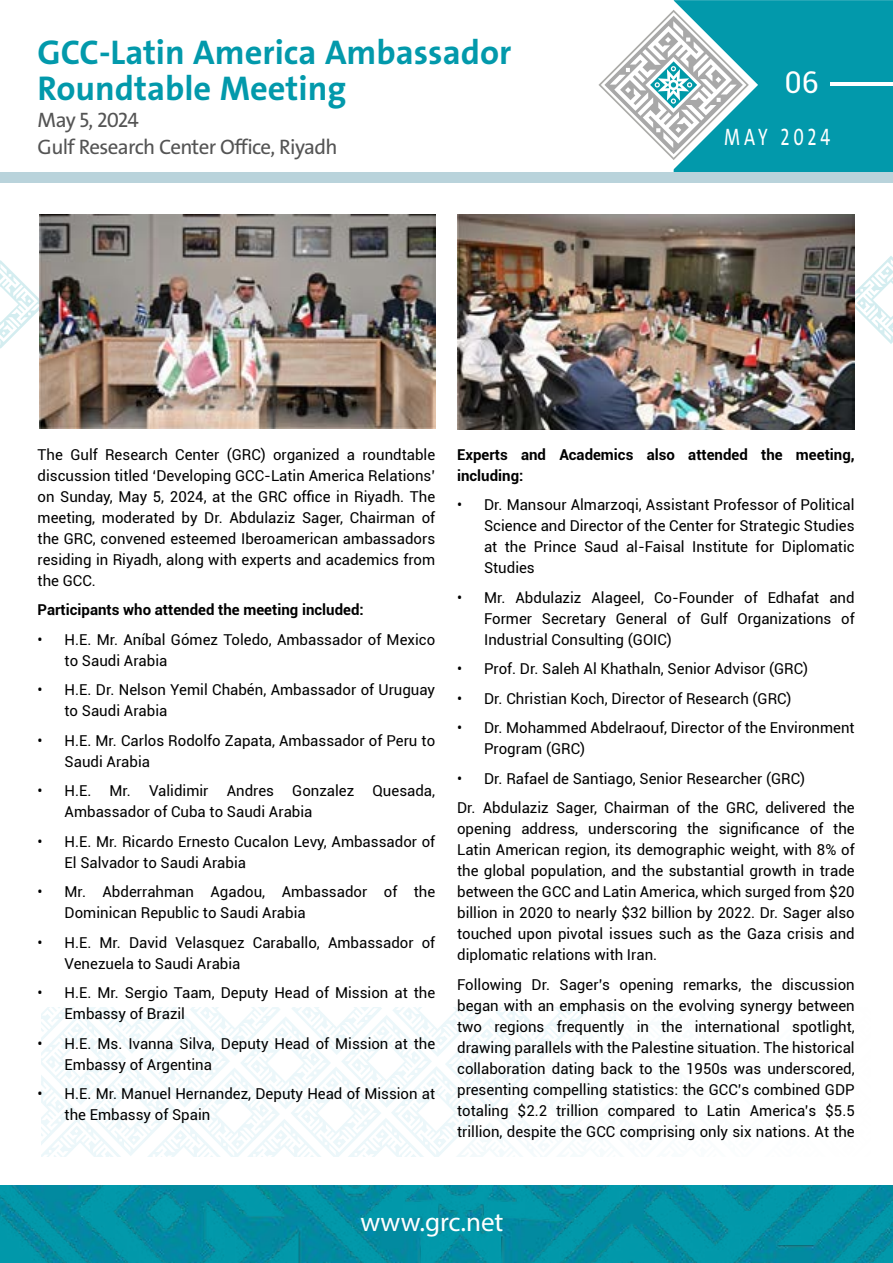
<style>
.page{position:relative;width:893px;height:1263px;background:#fff}
.page>*{position:absolute;margin:0;border:0;box-sizing:border-box;transform-origin:0 0}
.t1{font:700 34.5px/36px "The Sans";color:#0299ab}
.t2{font:30px "Roboto";color:#fff}
.t3{font:27px "Myriad Pro";color:#fff}
.t4{font:24px "The Sans";letter-spacing:.215em;color:#fff;scale:.75 1}
.t5{font:21px/27px "The Sans";letter-spacing:-.03em;color:#545454}
.t6{font:15px/21px "Roboto";color:#000}
.t7{font:700 15px/21px "Roboto";color:#000}
</style>
<div class="page">
<img style="left:0;top:1185px;width:893px;height:78px">
<svg style="left:598px;top:0;width:295px;height:172px"></svg>
<div style="left:0;top:172px;width:893px;height:11px;background:#b9d3db"></div>
<hr style="left:830px;top:82px;width:63px;height:4px;background:#fff">
<svg style="left:855px;top:256px;width:38px;height:88px"></svg>
<svg style="left:0;top:260px;width:40px;height:89px"></svg>
<svg style="left:41px;top:1007px;width:545px;height:150px"></svg>
<img style="left:40px;top:215px;width:396px;height:213px">
<img style="left:457px;top:215px;width:398px;height:214px">
<svg style="left:364px;top:1216px;width:152px;height:15px;background:#028fa3"></svg>
<h1 class="t1" style="left:38px;top:34px;width:475px">GCC-Latin America Ambassador<br>Roundtable Meeting</h1>
<h3 class="t5" style="left:38px;top:106px;width:301px">May 5, 2024<br>Gulf Research Center Office, Riyadh</h3>
<h2 class="t2" style="left:785px;top:62px;width:35px">06</h2>
<h3 class="t4" style="left:724px;top:122px;width:143px">MAY 2024</h3>
<p class="t6" style="left:38px;top:443px;width:399px;text-align:justify">The Gulf Research Center (GRC) organized a roundtable discussion titled ‘Developing GCC-Latin America Relations’ on Sunday, May 5, 2024, at the GRC office in Riyadh. The meeting, moderated by Dr. Abdulaziz Sager, Chairman of the GRC, convened esteemed Iberoamerican ambassadors residing in Riyadh, along with experts and academics from the GCC.</p>
<p class="t7" style="left:38px;top:599px;width:328px">Participants who attended the meeting included:</p>
<p class="t6" style="left:65px;top:628px;width:372px;text-indent:-27px">• H.E. Mr. Aníbal Gómez Toledo, Ambassador of Mexico to Saudi Arabia</p>
<p class="t6" style="left:65px;top:679px;width:372px;text-indent:-27px">• H.E. Dr. Nelson Yemil Chabén, Ambassador of Uruguay to Saudi Arabia</p>
<p class="t6" style="left:65px;top:729px;width:372px;text-indent:-27px">• H.E. Mr. Carlos Rodolfo Zapata, Ambassador of Peru to<br>Saudi Arabia</p>
<p class="t6" style="left:65px;top:780px;width:372px;text-indent:-27px">• H.E. Mr. Validimir Andres Gonzalez Quesada,<br>Ambassador of Cuba to Saudi Arabia</p>
<p class="t6" style="left:65px;top:830px;width:372px;text-indent:-27px">• H.E. Mr. Ricardo Ernesto Cucalon Levy, Ambassador of<br>El Salvador to Saudi Arabia</p>
<p class="t6" style="left:65px;top:881px;width:372px;text-indent:-27px">• Mr. Abderrahman Agadou, Ambassador of the<br>Dominican Republic to Saudi Arabia</p>
<p class="t6" style="left:65px;top:931px;width:372px;text-indent:-27px">• H.E. Mr. David Velasquez Caraballo, Ambassador of<br>Venezuela to Saudi Arabia</p>
<p class="t6" style="left:65px;top:982px;width:372px;text-indent:-27px">• H.E. Mr. Sergio Taam, Deputy Head of Mission at the<br>Embassy of Brazil</p>
<p class="t6" style="left:65px;top:1032px;width:372px;text-indent:-27px">• H.E. Ms. Ivanna Silva, Deputy Head of Mission at the<br>Embassy of Argentina</p>
<p class="t6" style="left:65px;top:1083px;width:372px;text-indent:-27px">• H.E. Mr. Manuel Hernandez, Deputy Head of Mission at the Embassy of Spain</p>
<p class="t7" style="left:457px;top:443px;width:399px">Experts and Academics also attended the meeting, including:</p>
<p class="t6" style="left:484px;top:494px;width:372px;text-align:justify;text-indent:-27px">• Dr. Mansour Almarzoqi, Assistant Professor of Political Science and Director of the Center for Strategic Studies at the Prince Saud al-Faisal Institute for Diplomatic Studies</p>
<p class="t6" style="left:484px;top:586px;width:372px;text-align:justify;text-indent:-27px">• Mr. Abdulaziz Alageel, Co-Founder of Edhafat and Former Secretary General of Gulf Organizations of Industrial Consulting (GOIC)</p>
<p class="t6" style="left:457px;top:658px;width:353px">• Prof. Dr. Saleh Al Khathaln, Senior Advisor (GRC)</p>
<p class="t6" style="left:457px;top:687px;width:336px">• Dr. Christian Koch, Director of Research (GRC)</p>
<p class="t6" style="left:484px;top:717px;width:372px;text-indent:-27px">• Dr. Mohammed Abdelraouf, Director of the Environment<br>Program (GRC)</p>
<p class="t6" style="left:457px;top:763px;width:399px;line-height:29.5px">• Dr. Rafael de Santiago, Senior Researcher (GRC)<br>Dr. Abdulaziz Sager, Chairman of the GRC, delivered the</p>
<p class="t6" style="left:457px;top:818px;width:399px;text-align:justify">opening address, underscoring the significance of the Latin American region, its demographic weight, with 8% of the global population, and the substantial growth in trade between the GCC and Latin America, which surged from $20 billion in 2020 to nearly $32 billion by 2022. Dr. Sager also touched upon pivotal issues such as the Gaza crisis and diplomatic relations with Iran.</p>
<p class="t6" style="left:457px;top:973px;width:399px;text-align:justify">Following Dr. Sager’s opening remarks, the discussion began with an emphasis on the evolving synergy between two regions frequently in the international spotlight, drawing parallels with the Palestine situation. The historical collaboration dating back to the 1950s was underscored, presenting compelling statistics: the GCC’s combined GDP totaling $2.2 trillion compared to Latin America’s $5.5 trillion, despite the GCC comprising only six nations. At the</p>
<h3 class="t3" style="left:360px;top:1205px;width:145px">www.grc.net</h3>
</div>
